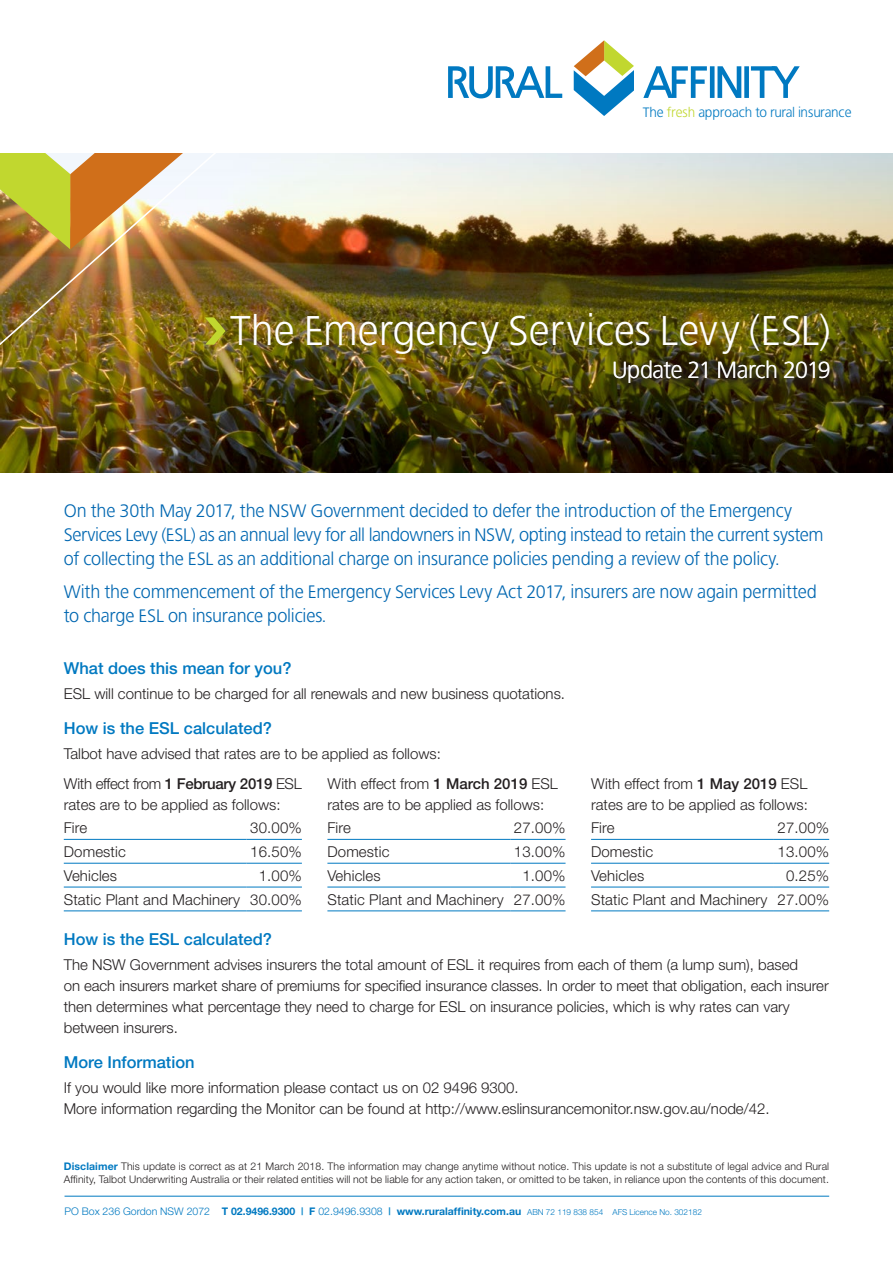
<style>
.page{position:relative;width:893px;height:1263px;background:#fff}
.page>*{position:absolute;margin:0;border:0;box-sizing:border-box;transform-origin:0 0}
.t1{font:41.4px "Bastardus Sans";color:#fff}
.t2{font:23.25px "Bastardus Sans";letter-spacing:-.025em;color:#fff}
.t3{font:18px/24.2px "Bastardus Sans";letter-spacing:-.01em;color:#0067b1}
.t4{font:500 16.5px "Helvetica Neue";color:#0079c1}
.t5{font:300 15px/21px "Helvetica Neue";color:#231f20}
.t6{font:13.5px "Bastardus Sans";color:#0079c1}
.t7{font:300 10.5px/13.5px "Helvetica Neue";letter-spacing:.01em;color:#231f20}
.t8{font:700 10.5px "Helvetica Neue";color:#0079c1}
.s1{color:#c1d72f}
.s2{font-weight:500}
.s3{font-weight:700;color:#0079c1}
.s4{font-weight:300}
.s5{color:#128acb}
.s6{font-weight:300;font-size:8.25px}
</style>
<div class="page">
<img style="left:0;top:153px;width:893px;height:319px">
<svg style="left:448px;top:66px;width:114px;height:32px"></svg>
<svg style="left:643px;top:66px;width:157px;height:32px"></svg>
<svg style="left:574px;top:40px;width:60px;height:76px"></svg>
<img style="left:0;top:153px;width:232px;height:233px">
<hr style="left:65px;top:1196px;width:764px;height:1px;background:#0079c1">
<hr style="left:64px;top:839px;width:183px;height:1px;background:#0079c1">
<hr style="left:247px;top:839px;width:55px;height:1px;background:#0079c1">
<hr style="left:64px;top:863px;width:183px;height:1px;background:#0079c1">
<hr style="left:247px;top:863px;width:55px;height:1px;background:#0079c1">
<hr style="left:64px;top:887px;width:183px;height:1px;background:#0079c1">
<hr style="left:247px;top:887px;width:55px;height:1px;background:#0079c1">
<hr style="left:64px;top:910px;width:183px;height:1px;background:#0079c1">
<hr style="left:247px;top:910px;width:55px;height:1px;background:#0079c1">
<hr style="left:327px;top:839px;width:183px;height:1px;background:#0079c1">
<hr style="left:510px;top:839px;width:56px;height:1px;background:#0079c1">
<hr style="left:327px;top:863px;width:183px;height:1px;background:#0079c1">
<hr style="left:510px;top:863px;width:56px;height:1px;background:#0079c1">
<hr style="left:327px;top:887px;width:183px;height:1px;background:#0079c1">
<hr style="left:510px;top:887px;width:56px;height:1px;background:#0079c1">
<hr style="left:327px;top:910px;width:183px;height:1px;background:#0079c1">
<hr style="left:510px;top:910px;width:56px;height:1px;background:#0079c1">
<hr style="left:591px;top:839px;width:183px;height:1px;background:#0079c1">
<hr style="left:774px;top:839px;width:55px;height:1px;background:#0079c1">
<hr style="left:591px;top:863px;width:183px;height:1px;background:#0079c1">
<hr style="left:774px;top:863px;width:55px;height:1px;background:#0079c1">
<hr style="left:591px;top:887px;width:183px;height:1px;background:#0079c1">
<hr style="left:774px;top:887px;width:55px;height:1px;background:#0079c1">
<hr style="left:591px;top:910px;width:183px;height:1px;background:#0079c1">
<hr style="left:774px;top:910px;width:55px;height:1px;background:#0079c1">
<svg style="left:205px;top:317px;width:21px;height:28px"></svg>
<svg style="left:609px;top:356px;width:234px;height:40px;background:#3a340d"></svg>
<p class="t6" style="left:643px;top:104px;width:210px">The <span class="s1">fresh</span> approach to rural insurance</p>
<h1 class="t1" style="left:230px;top:306px;width:602px">The Emergency Services Levy (ESL)</h1>
<h2 class="t2" style="left:612px;top:357px;width:220px">Update 21 March 2019</h2>
<p class="t3" style="left:64px;top:498px;width:761px">On the 30th May 2017, the NSW Government decided to defer the introduction of the Emergency<br>Services Levy (ESL) as an annual levy for all landowners in NSW, opting instead to retain the current system of collecting the ESL as an additional charge on insurance policies pending a review of the policy.</p>
<p class="t3" style="left:64px;top:579px;width:755px">With the commencement of the Emergency Services Levy Act 2017, insurers are now again permitted to charge ESL on insurance policies.</p>
<p class="t4" style="left:64px;top:658px;width:229px">What does this mean for you?</p>
<p class="t5" style="left:64px;top:683px;width:503px">ESL will continue to be charged for all renewals and new business quotations.</p>
<p class="t4" style="left:64px;top:718px;width:210px">How is the ESL calculated?</p>
<p class="t5" style="left:64px;top:738px;width:379px;line-height:29.5px">Talbot have advised that rates are to be applied as follows:<br>With effect from <span class="s2">1 February 2019</span> ESL</p>
<p class="t5" style="left:64px;top:792px;width:218px;line-height:23.9px">rates are to be applied as follows:<br>Fire</p>
<p class="t5" style="left:327px;top:772px;width:232px">With effect from <span class="s2">1 March 2019</span> ESL rates are to be applied as follows:</p>
<p class="t5" style="left:327px;top:817px;width:25px">Fire</p>
<p class="t5" style="left:514px;top:817px;width:53px">27.00%</p>
<p class="t5" style="left:327px;top:841px;width:64px">Domestic</p>
<p class="t5" style="left:514px;top:841px;width:53px">13.00%</p>
<p class="t5" style="left:327px;top:865px;width:55px">Vehicles</p>
<p class="t5" style="left:250px;top:817px;width:53px">30.00%</p>
<p class="t5" style="left:64px;top:841px;width:64px">Domestic</p>
<p class="t5" style="left:250px;top:841px;width:53px">16.50%</p>
<p class="t5" style="left:64px;top:865px;width:55px">Vehicles</p>
<p class="t5" style="left:64px;top:863px;width:240px;line-height:23.9px;text-align:right">1.00%<br>Static Plant and Machinery 30.00%</p>
<p class="t5" style="left:327px;top:863px;width:240px;line-height:23.9px;text-align:right">1.00%<br>Static Plant and Machinery 27.00%</p>
<p class="t5" style="left:591px;top:772px;width:218px">With effect from <span class="s2">1 May 2019</span> ESL rates are to be applied as follows:</p>
<p class="t5" style="left:591px;top:817px;width:25px">Fire</p>
<p class="t5" style="left:778px;top:817px;width:53px">27.00%</p>
<p class="t5" style="left:591px;top:841px;width:64px">Domestic</p>
<p class="t5" style="left:778px;top:841px;width:53px">13.00%</p>
<p class="t5" style="left:591px;top:865px;width:55px">Vehicles</p>
<p class="t5" style="left:591px;top:863px;width:240px;line-height:23.9px;text-align:right">0.25%<br>Static Plant and Machinery 27.00%</p>
<p class="t4" style="left:64px;top:929px;width:210px">How is the ESL calculated?</p>
<p class="t5" style="left:64px;top:953px;width:766px">The NSW Government advises insurers the total amount of ESL it requires from each of them (a lump sum), based<br>on each insurers market share of premiums for specified insurance classes. In order to meet that obligation, each insurer then determines what percentage they need to charge for ESL on insurance policies, which is why rates can vary between insurers.</p>
<p class="t4" style="left:64px;top:1052px;width:132px">More Information</p>
<p class="t5" style="left:64px;top:1077px;width:707px">If you would like more information please contact us on 02 9496 9300.<br>More information regarding the Monitor can be found at http://www.eslinsurancemonitor.nsw.gov.au/node/42.</p>
<p class="t7" style="left:64px;top:1159px;width:767px"><span class="s3">Disclaimer</span> This update is correct as at 21 March 2018. The information may change anytime without notice. This update is not a substitute of legal advice and Rural<br>Affinity, Talbot Underwriting Australia or their related entities will not be liable for any action taken, or omitted to be taken, in reliance upon the contents of this document.</p>
<p class="t8" style="left:65px;top:1205px;width:639px"><span class="s4">PO Box 236 Gordon NSW 2072</span> T 02.9496.9300 <span class="s5">|</span> F <span class="s4">02.9496.9308</span> <span class="s5">|</span> www.ruralaffinity.com.au <span class="s6">ABN 72 119 838 854 AFS Licence No. 302182</span></p>
</div>
